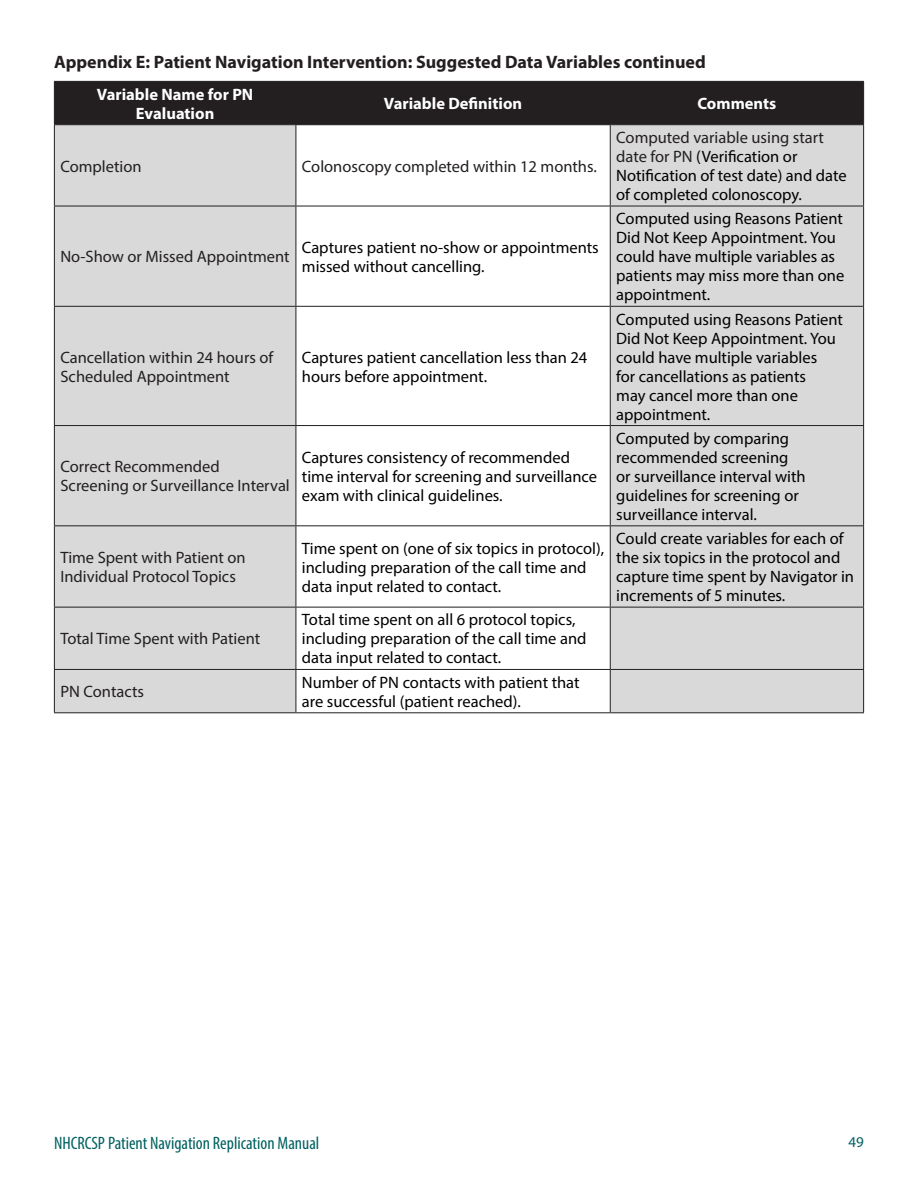
<style>
.page{position:relative;width:918px;height:1188px;background:#fff}
.page>*{position:absolute;margin:0;border:0;box-sizing:border-box;transform-origin:0 0}
.t1{font:700 18px "Myriad Pro";color:#231f20}
.t2{font:condensed 18px "Myriad Pro";color:#006060}
.Paragraph_Style_1{font:16.5px/18.9px "Myriad Pro";color:#000}
.Paragraph_Style_1-2{font:16.5px/18.9px "Myriad Pro";color:#231f20}
.Paragraph_Style_1-3{font:700 16.5px/19px "Myriad Pro";color:#fff;text-align:center}
.t3{font:15px "Myriad Pro";color:#006060}
.s1{color:#231f20}
</style>
<div class="page">
<div style="left:55px;top:82px;width:808px;height:42px;background:#231f20"></div>
<svg style="left:55px;top:125px;width:808px;height:587px;fill:#d9d9d9"></svg>
<hr style="left:54px;top:81px;width:242px;height:1px;background:#231f20">
<hr style="left:54px;top:82px;width:1px;height:42px;background:#231f20">
<hr style="left:296px;top:81px;width:314px;height:1px;background:#231f20">
<hr style="left:296px;top:82px;width:1px;height:42px;background:#231f20">
<hr style="left:610px;top:81px;width:254px;height:1px;background:#231f20">
<hr style="left:610px;top:82px;width:1px;height:42px;background:#231f20">
<hr style="left:863px;top:82px;width:1px;height:42px;background:#231f20">
<hr style="left:54px;top:125px;width:1px;height:81px;background:#231f20">
<hr style="left:296px;top:125px;width:1px;height:81px;background:#231f20">
<hr style="left:610px;top:125px;width:1px;height:81px;background:#231f20">
<hr style="left:863px;top:125px;width:1px;height:81px;background:#231f20">
<hr style="left:54px;top:206px;width:242px;height:1px;background:#231f20">
<hr style="left:54px;top:206px;width:1px;height:100px;background:#231f20">
<hr style="left:296px;top:206px;width:314px;height:1px;background:#231f20">
<hr style="left:296px;top:206px;width:1px;height:100px;background:#231f20">
<hr style="left:610px;top:206px;width:254px;height:1px;background:#231f20">
<hr style="left:610px;top:206px;width:1px;height:100px;background:#231f20">
<hr style="left:863px;top:206px;width:1px;height:100px;background:#231f20">
<hr style="left:54px;top:306px;width:242px;height:1px;background:#231f20">
<hr style="left:54px;top:307px;width:1px;height:118px;background:#231f20">
<hr style="left:296px;top:306px;width:314px;height:1px;background:#231f20">
<hr style="left:296px;top:307px;width:1px;height:118px;background:#231f20">
<hr style="left:610px;top:306px;width:254px;height:1px;background:#231f20">
<hr style="left:610px;top:307px;width:1px;height:118px;background:#231f20">
<hr style="left:863px;top:307px;width:1px;height:118px;background:#231f20">
<hr style="left:54px;top:425px;width:242px;height:1px;background:#231f20">
<hr style="left:54px;top:426px;width:1px;height:99px;background:#231f20">
<hr style="left:296px;top:425px;width:314px;height:1px;background:#231f20">
<hr style="left:296px;top:426px;width:1px;height:99px;background:#231f20">
<hr style="left:610px;top:425px;width:254px;height:1px;background:#231f20">
<hr style="left:610px;top:426px;width:1px;height:99px;background:#231f20">
<hr style="left:863px;top:426px;width:1px;height:99px;background:#231f20">
<hr style="left:54px;top:525px;width:242px;height:1px;background:#231f20">
<hr style="left:54px;top:526px;width:1px;height:81px;background:#231f20">
<hr style="left:296px;top:525px;width:314px;height:1px;background:#231f20">
<hr style="left:296px;top:526px;width:1px;height:81px;background:#231f20">
<hr style="left:610px;top:525px;width:254px;height:1px;background:#231f20">
<hr style="left:610px;top:526px;width:1px;height:81px;background:#231f20">
<hr style="left:863px;top:526px;width:1px;height:81px;background:#231f20">
<hr style="left:54px;top:607px;width:242px;height:1px;background:#231f20">
<hr style="left:54px;top:608px;width:1px;height:61px;background:#231f20">
<hr style="left:296px;top:607px;width:314px;height:1px;background:#231f20">
<hr style="left:296px;top:608px;width:1px;height:61px;background:#231f20">
<hr style="left:610px;top:607px;width:254px;height:1px;background:#231f20">
<hr style="left:610px;top:608px;width:1px;height:61px;background:#231f20">
<hr style="left:863px;top:608px;width:1px;height:61px;background:#231f20">
<hr style="left:54px;top:669px;width:242px;height:1px;background:#231f20">
<hr style="left:54px;top:670px;width:1px;height:42px;background:#231f20">
<hr style="left:296px;top:669px;width:314px;height:1px;background:#231f20">
<hr style="left:296px;top:670px;width:1px;height:42px;background:#231f20">
<hr style="left:610px;top:669px;width:254px;height:1px;background:#231f20">
<hr style="left:610px;top:670px;width:1px;height:42px;background:#231f20">
<hr style="left:863px;top:670px;width:1px;height:42px;background:#231f20">
<hr style="left:54px;top:712px;width:242px;height:1px;background:#231f20">
<hr style="left:296px;top:712px;width:314px;height:1px;background:#231f20">
<hr style="left:610px;top:712px;width:254px;height:1px;background:#231f20">
<hr style="left:54px;top:124px;width:242px;height:1px;background:#231f20">
<hr style="left:296px;top:124px;width:314px;height:1px;background:#231f20">
<hr style="left:610px;top:124px;width:254px;height:1px;background:#231f20">
<p class="t1" style="left:54px;top:50px;width:653px">Appendix E: Patient Navigation Intervention: Suggested Data Variables continued</p>
<p class="Paragraph_Style_1-3" style="left:97px;top:84px;width:158px">Variable Name for PN<br>Evaluation</p>
<p class="Paragraph_Style_1-3" style="left:384px;top:94px;width:140px">Variable Definition</p>
<p class="Paragraph_Style_1-3" style="left:697px;top:94px;width:80px">Comments</p>
<p class="Paragraph_Style_1-2" style="left:60px;top:156px;width:83px">Completion</p>
<p class="Paragraph_Style_1-2" style="left:302px;top:156px;width:297px">Colonoscopy completed within 12 months.</p>
<p class="Paragraph_Style_1-2" style="left:60px;top:247px;width:231px">No-Show or Missed Appointment</p>
<p class="Paragraph_Style_1" style="left:302px;top:238px;width:298px">Captures patient no-show or appointments missed without cancelling.</p>
<p class="Paragraph_Style_1-2" style="left:60px;top:347px;width:215px">Cancellation within 24 hours of<br>Scheduled Appointment</p>
<p class="Paragraph_Style_1" style="left:302px;top:347px;width:287px">Captures patient cancellation less than 24 hours before appointment.</p>
<p class="Paragraph_Style_1-2" style="left:60px;top:457px;width:231px">Correct Recommended<br>Screening or Surveillance Interval</p>
<p class="Paragraph_Style_1" style="left:302px;top:448px;width:297px">Captures consistency of recommended time interval for screening and surveillance exam with clinical guidelines.</p>
<p class="Paragraph_Style_1" style="left:616px;top:128px;width:232px"><span class="s1">Computed variable using start date for PN</span> (Verification or<br>Notification of test date) and date of completed colonoscopy.</p>
<p class="Paragraph_Style_1" style="left:616px;top:209px;width:230px">Computed using Reasons Patient<br>Did Not Keep Appointment. You could have multiple variables as patients may miss more than one appointment.</p>
<p class="Paragraph_Style_1" style="left:616px;top:309px;width:228px">Computed using Reasons Patient<br>Did Not Keep Appointment. You could have multiple variables<br>for cancellations as patients<br>may cancel more than one appointment.</p>
<p class="Paragraph_Style_1" style="left:616px;top:429px;width:191px">Computed by comparing recommended screening or surveillance interval with guidelines for screening or surveillance interval.</p>
<p class="Paragraph_Style_1-2" style="left:60px;top:548px;width:187px">Time Spent with Patient on<br>Individual Protocol Topics</p>
<p class="Paragraph_Style_1" style="left:302px;top:538px;width:304px">Time spent on (one of six topics in protocol), including preparation of the call time and data input related to contact.</p>
<p class="Paragraph_Style_1" style="left:616px;top:529px;width:239px">Could create variables for each of the six topics in the protocol and capture time spent by Navigator in increments of 5 minutes.</p>
<p class="Paragraph_Style_1-2" style="left:60px;top:629px;width:201px">Total Time Spent with Patient</p>
<p class="Paragraph_Style_1" style="left:302px;top:610px;width:286px">Total time spent on all 6 protocol topics, including preparation of the call time and data input related to contact.</p>
<p class="Paragraph_Style_1-2" style="left:60px;top:682px;width:85px">PN Contacts</p>
<p class="Paragraph_Style_1" style="left:302px;top:672px;width:279px">Number of PN contacts with patient that are successful (patient reached).</p>
<p class="t2" style="left:54px;top:1132px;width:267px">NHCRCSP Patient Navigation Replication Manual</p>
<p class="t3" style="left:849px;top:1132px;width:17px">49</p>
</div>
